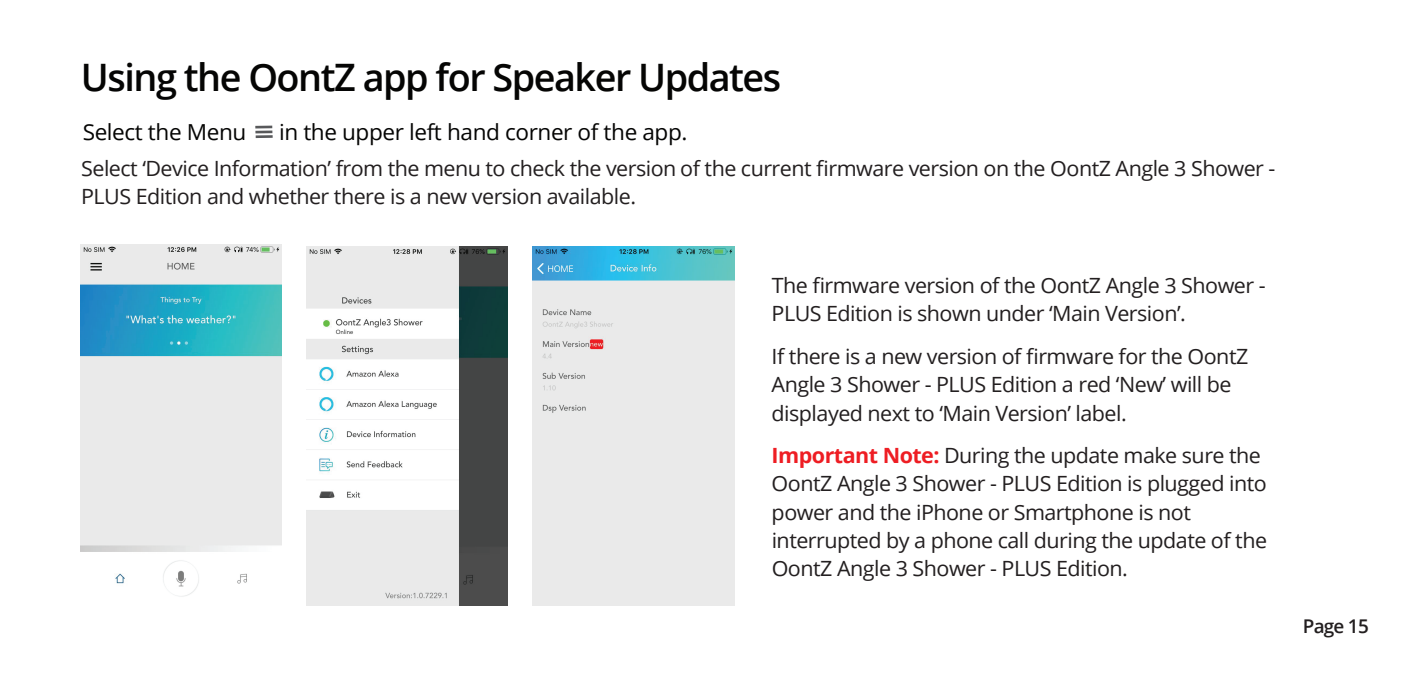
<style>
.page{position:relative;width:1424px;height:687px;background:#fff}
.page>*{position:absolute;margin:0;border:0;box-sizing:border-box;transform-origin:0 0}
.t1{font:600 37.8px "Open Sans";letter-spacing:-.04em;color:#050504}
.t2{font:22.05px "Open Sans";letter-spacing:-.015em;color:#050504}
.t3{font:21px/28.3px "Open Sans";letter-spacing:-.025em;color:#231f20}
.t4{font:600 18.9px "Open Sans";letter-spacing:-.04em;color:#231f20}
.s1{font-weight:700;color:#ee1d23}
</style>
<div class="page">
<hr style="left:256px;top:135px;width:17px;height:3px;background:#58595b">
<svg style="left:255px;top:126px;width:17px;height:2px"></svg>
<hr style="left:255px;top:130px;width:17px;height:3px;background:#58595b">
<img style="left:80px;top:245px;width:202px;height:352px">
<img style="left:306px;top:246px;width:202px;height:360px">
<img style="left:532px;top:246px;width:202px;height:360px">
<h1 class="t1" style="left:81px;top:51px;width:702px">Using the OontZ app for Speaker Updates</h1>
<p class="t2" style="left:83px;top:116px;width:165px">Select the Menu</p>
<p class="t2" style="left:279px;top:116px;width:410px">in the upper left hand corner of the app.</p>
<p class="t3" style="left:81px;top:154px;width:1196px">Select ‘Device Information’ from the menu to check the version of the current firmware version on the OontZ Angle 3 Shower -<br>PLUS Edition and whether there is a new version available.</p>
<p class="t3" style="left:772px;top:271px;width:496px">The firmware version of the OontZ Angle 3 Shower -<br>PLUS Edition is shown under ‘Main Version’.</p>
<p class="t3" style="left:772px;top:341px;width:478px">If there is a new version of firmware for the OontZ<br>Angle 3 Shower - PLUS Edition a red ‘New’ will be displayed next to ‘Main Version’ label.</p>
<p class="t3" style="left:772px;top:440px;width:497px"><span class="s1">Important Note:</span> During the update make sure the OontZ Angle 3 Shower - PLUS Edition is plugged into power and the iPhone or Smartphone is not interrupted by a phone call during the update of the OontZ Angle 3 Shower - PLUS Edition.</p>
<p class="t4" style="left:1303px;top:613px;width:67px">Page 15</p>
</div>
